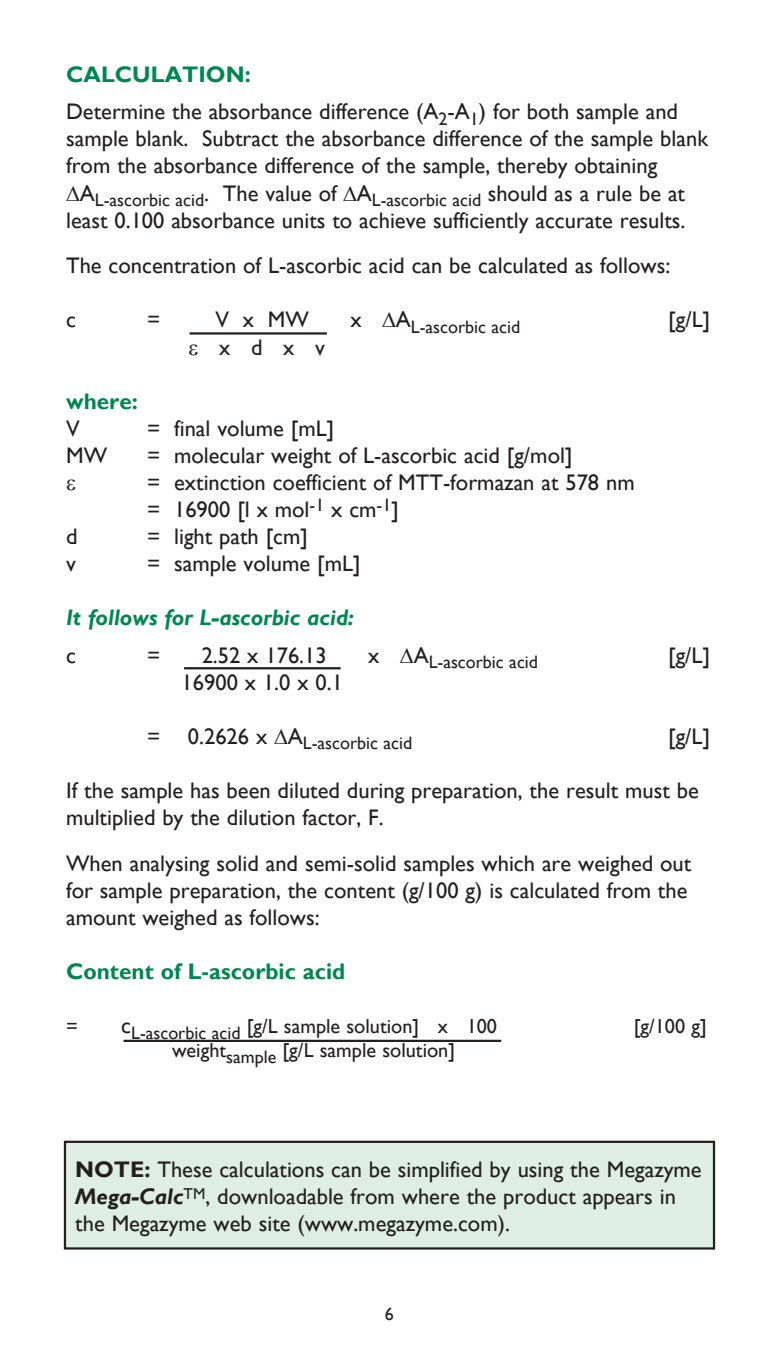
<style>
.page{position:relative;width:779px;height:1353px;background:#fff}
.page>*{position:absolute;margin:0;border:0;box-sizing:border-box;transform-origin:0 0}
.t1{font:22.5px/27px "Gill Sans";color:#231f20}
.t2{font:700 22.5px "Gill Sans";color:#008751}
.t3{font:italic 700 22.5px "Gill Sans";color:#008751}
.t4{font:20.25px "Gill Sans";color:#231f20}
.t5{font:18px "Gill Sans";color:#231f20}
.s1{font-size:22.5px}
.s2{font-weight:700}
.s3{font-weight:700;font-style:italic}
</style>
<div class="page">
<hr style="left:184px;top:667px;width:156px;height:2px;background:#231f20">
<hr style="left:123px;top:1039px;width:378px;height:2px;background:#231f20">
<hr style="left:189px;top:332px;width:138px;height:2px;background:#231f20">
<div style="left:65px;top:1141px;width:648px;height:107px;background:#deede6"></div>
<div style="left:64px;top:1140px;width:650px;height:109px;border:2px solid #231f20"></div>
<p class="t2" style="left:66px;top:60px;width:186px">CALCULATION:</p>
<p class="t1" style="left:66px;top:99px;width:643px">Determine the absorbance difference (A<sub>2</sub>-A<sub>1</sub>) for both sample and sample blank. Subtract the absorbance difference of the sample blank from the absorbance difference of the sample, thereby obtaining</p>
<p class="t1" style="left:66px;top:180px;width:620px;text-align:center">A<sub>L-ascorbic</sub> <sub>acid</sub>. The value of A<sub>L-ascorbic</sub> <sub>acid</sub> should as a rule be at least 0.100 absorbance units to achieve sufficiently accurate results.</p>
<p class="t1" style="left:66px;top:253px;width:605px">The concentration of L-ascorbic acid can be calculated as follows:</p>
<p class="t1" style="left:66px;top:307px;width:11px">c</p>
<p class="t1" style="left:147px;top:307px;width:15px">=</p>
<p class="t1" style="left:215px;top:307px;width:95px">V x MW</p>
<p class="t1" style="left:350px;top:307px;width:13px">x</p>
<p class="t5" style="left:395px;top:317px;width:126px"><sup>A</sup>L-ascorbic acid</p>
<p class="t1" style="left:667px;top:307px;width:43px">[g/L]</p>
<p class="t1" style="left:219px;top:334px;width:107px">x d x v</p>
<p class="t2" style="left:66px;top:387px;width:73px">where:</p>
<p class="t1" style="left:66px;top:415px;width:15px">V</p>
<p class="t1" style="left:147px;top:415px;width:188px">= final volume [mL]</p>
<p class="t1" style="left:66px;top:442px;width:43px">MW</p>
<p class="t1" style="left:147px;top:442px;width:426px">= molecular weight of L-ascorbic acid [g/mol]</p>
<p class="t1" style="left:147px;top:469px;width:489px">= extinction coefficient of MTT-formazan at 578 nm</p>
<p class="t1" style="left:147px;top:496px;width:253px">= 16900 [l x mol<sup>-1</sup> x cm<sup>-1</sup>]</p>
<p class="t1" style="left:66px;top:523px;width:13px">d</p>
<p class="t1" style="left:147px;top:523px;width:162px">= light path [cm]</p>
<p class="t1" style="left:66px;top:550px;width:11px">v</p>
<p class="t1" style="left:147px;top:550px;width:215px">= sample volume [mL]</p>
<p class="t3" style="left:66px;top:604px;width:289px">It follows for L-ascorbic acid:</p>
<p class="t1" style="left:66px;top:641px;width:11px">c</p>
<p class="t1" style="left:147px;top:641px;width:15px">=</p>
<p class="t1" style="left:201px;top:641px;width:126px">2.52 x 176.13</p>
<p class="t1" style="left:368px;top:641px;width:13px">x</p>
<p class="t5" style="left:413px;top:651px;width:126px"><sup>A</sup>L-ascorbic acid</p>
<p class="t1" style="left:667px;top:641px;width:43px">[g/L]</p>
<p class="t1" style="left:181px;top:668px;width:163px">16900 x 1.0 x 0.1</p>
<p class="t5" style="left:147px;top:732px;width:266px"><sup>=</sup> <sup>0.2626</sup> <sup>x</sup> <sup>A</sup>L-ascorbic acid</p>
<p class="t1" style="left:667px;top:722px;width:43px">[g/L]</p>
<p class="t1" style="left:66px;top:776px;width:633px">If the sample has been diluted during preparation, the result must be multiplied by the dilution factor, F.</p>
<p class="t1" style="left:66px;top:849px;width:626px">When analysing solid and semi-solid samples which are weighed out for sample preparation, the content (g/100 g) is calculated from the amount weighed as follows:</p>
<p class="t2" style="left:66px;top:957px;width:280px">Content of L-ascorbic acid</p>
<p class="t4" style="left:66px;top:1013px;width:13px">=</p>
<p class="t4" style="left:121px;top:1013px;width:377px"><span class="s1">c</span><sub>L-ascorbic</sub> <sub>acid</sub> [g/L sample solution] x 100</p>
<p class="t4" style="left:633px;top:1013px;width:75px">[g/100 g]</p>
<p class="t4" style="left:172px;top:1038px;width:284px">weight<sub>sample</sub> [g/L sample solution]</p>
<p class="t1" style="left:75px;top:1155px;width:627px"><span class="s2">NOTE:</span> These calculations can be simplified by using the Megazyme</p>
<p class="t1" style="left:75px;top:1182px;width:602px"><span class="s3">Mega-Calc</span><sup>TM</sup>, downloadable from where the product appears in</p>
<p class="t1" style="left:75px;top:1209px;width:436px">the Megazyme web site (www.megazyme.com).</p>
<p class="t5" style="left:385px;top:1302px;width:10px">6</p>
</div>
